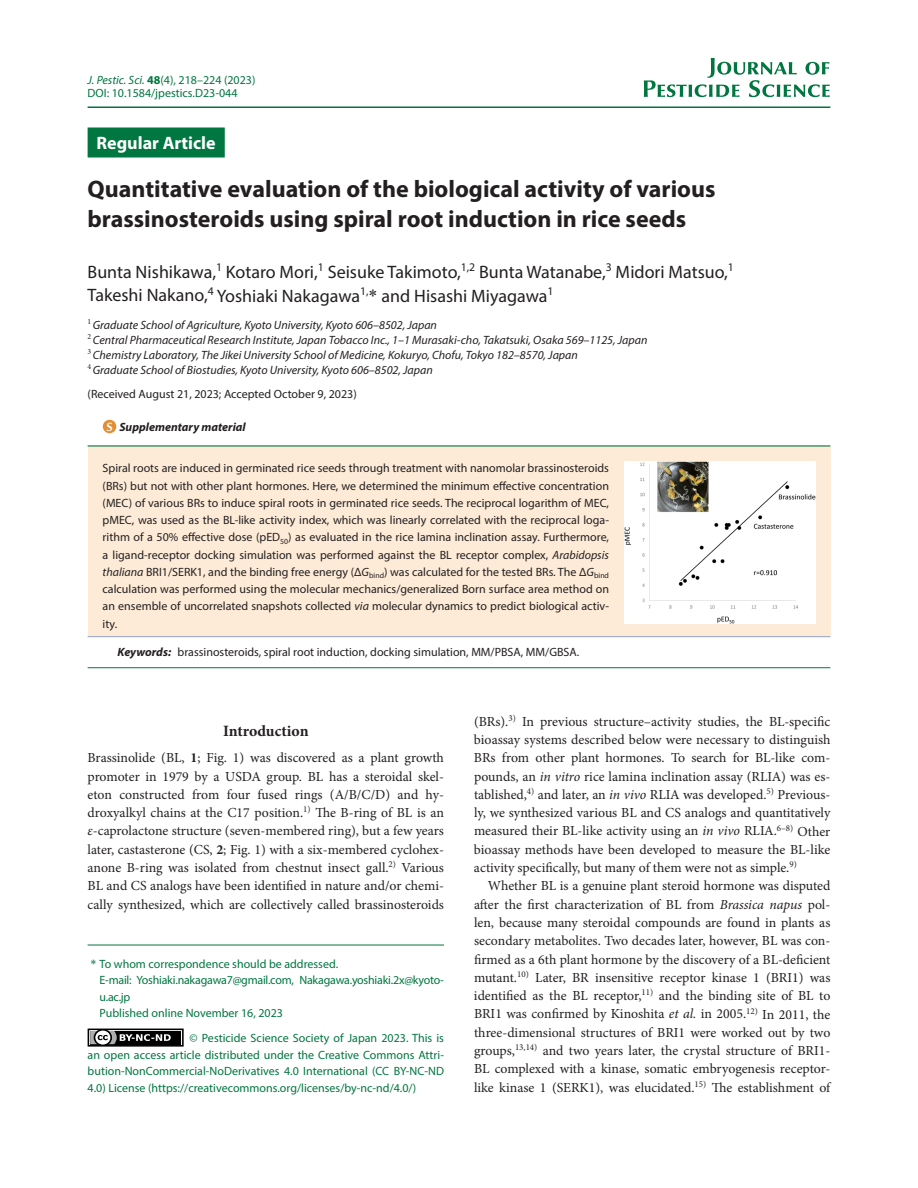
<style>
.page{position:relative;width:918px;height:1188px;background:#fff}
.page>*{position:absolute;margin:0;border:0;box-sizing:border-box;transform-origin:0 0}
.t1{font:700 24px/30px "Myriad Pro";color:#231f20}
.t2{font:18px/24px "Myriad Pro";color:#231f20}
.t3{font:700 18px "Myriad Pro";color:#fff}
.t4{font:700 15.75px "Minion Pro";letter-spacing:-.005em;color:#231f20}
.t5{font:13.8px/18.3px "Minion Pro";color:#231f20;text-align:justify}
.t6{font:12px/17.2px "Myriad Pro";color:#231f20;text-align:justify}
.t7{font:12px/16.5px "Myriad Pro";color:#007640}
.t8{font:italic 12px/15px "Myriad Pro";color:#231f20}
.t9{font:italic 700 12px "Myriad Pro";color:#231f20}
.s1{font-style:italic}
.s2{font-weight:700}
.s3{font-family:"Times New Roman"}
.s4{font-family:"Optima Nova LT Pro";font-style:normal;color:#fff}
.s5{font-weight:700;font-style:italic}
</style>
<div class="page">
<div style="left:88px;top:1029px;width:96px;height:18px;border:2px solid #000"></div>
<div style="left:90px;top:1031px;width:91px;height:13px;background:#000"></div>
<svg style="left:90px;top:1031px;width:81px;height:13px"></svg>
<hr style="left:88px;top:106px;width:742px;height:2px;background:#007640">
<div style="left:88px;top:128px;width:137px;height:30px;background:#007640"></div>
<div style="left:103px;top:420px;width:13px;height:13px;background:#e38e36;border-radius:50%"></div>
<div style="left:88px;top:446px;width:742px;height:191px;background:#fdebd7"></div>
<hr style="left:88px;top:445px;width:742px;height:2px;background:#007640">
<hr style="left:88px;top:636px;width:742px;height:1px;background:#96a2c9">
<hr style="left:88px;top:667px;width:742px;height:1px;background:#007640">
<img style="left:624px;top:461px;width:191px;height:162px">
<hr style="left:88px;top:945px;width:356px;height:1px;background:#007640">
<svg style="left:644px;top:58px;width:186px;height:39px"></svg>
<p class="t7" style="left:88px;top:73px;width:169px;line-height:13.5px"><span class="s1">J. Pestic. Sci.</span> <span class="s2">48</span>(4), 218–224 (2023)<br>DOI: 10.1584/jpestics.D23-044</p>
<h2 class="t3" style="left:97px;top:131px;width:121px">Regular Article</h2>
<h1 class="t1" style="left:88px;top:173px;width:629px">Quantitative evaluation of the biological activity of various brassinosteroids using spiral root induction in rice seeds</h1>
<h2 class="t2" style="left:88px;top:259px;width:648px">Bunta Nishikawa,<sup>1</sup> Kotaro Mori,<sup>1</sup> Seisuke Takimoto,<sup>1,2</sup> Bunta Watanabe,<sup>3</sup> Midori Matsuo,<sup>1<br></sup>Takeshi Nakano,<sup>4</sup> Yoshiaki Nakagawa<sup>1,</sup><span class="s3">*</span> and Hisashi Miyagawa<sup>1</sup></h2>
<p class="t8" style="left:88px;top:317px;width:561px"><sup>1</sup> Graduate School of Agriculture, Kyoto University, Kyoto 606–8502, Japan<br><sup>2</sup> Central Pharmaceutical Research Institute, Japan Tobacco Inc., 1–1 Murasaki-cho, Takatsuki, Osaka 569–1125, Japan <sup>3</sup> Chemistry Laboratory, The Jikei University School of Medicine, Kokuryo, Chofu, Tokyo 182–8570, Japan<br><sup>4</sup> Graduate School of Biostudies, Kyoto University, Kyoto 606–8502, Japan</p>
<p class="t6" style="left:88px;top:385px;width:271px">(Received August 21, 2023; Accepted October 9, 2023)</p>
<p class="t9" style="left:106px;top:419px;width:141px"><span class="s4">S</span> Supplementary material</p>
<p class="t6" style="left:103px;top:460px;width:508px">Spiral roots are induced in germinated rice seeds through treatment with nanomolar brassinosteroids (BRs) but not with other plant hormones. Here, we determined the minimum effective concentration (MEC) of various BRs to induce spiral roots in germinated rice seeds. The reciprocal logarithm of MEC, pMEC, was used as the BL-like activity index, which was linearly correlated with the reciprocal loga&shy;rithm of a 50% effective dose (pED<sub>50</sub>) as evaluated in the rice lamina inclination assay. Furthermore, a ligand-receptor docking simulation was performed against the BL receptor complex, <span class="s1">Arabidopsis thaliana</span> BRI1/SERK1, and the binding free energy (Δ<span class="s1">G</span><sub>bind</sub>) was calculated for the tested BRs. The Δ<span class="s1">G</span><sub>bind </sub>calculation was performed using the molecular mechanics/generalized Born surface area method on an ensemble of uncorrelated snapshots collected <span class="s1">via</span> molecular dynamics to predict biological activ&shy;ity.</p>
<p class="t6" style="left:118px;top:643px;width:463px"><span class="s5">Keywords:</span> brassinosteroids, spiral root induction, docking simulation, MM/PBSA, MM/GBSA.</p>
<p class="t4" style="left:223px;top:720px;width:87px">Introduction</p>
<p class="t5" style="left:88px;top:749px;width:358px">Brassinolide (BL, <span class="s2">1</span>; Fig. 1) was discovered as a plant growth promoter in 1979 by a USDA group. BL has a steroidal skel&shy;eton constructed from four fused rings (A/B/C/D) and hy&shy;droxyalkyl chains at the C17 position.<sup>1)</sup> The B-ring of BL is an <span class="s1">ε</span>-caprolactone structure (seven-membered ring), but a few years later, castasterone (CS, <span class="s2">2</span>; Fig. 1) with a six-membered cyclohex&shy;anone B-ring was isolated from chestnut insect gall.<sup>2)</sup> Various BL and CS analogs have been identified in nature and/or chemi&shy;cally synthesized, which are collectively called brassinosteroids</p>
<p class="t7" style="left:100px;top:955px;width:346px;text-indent:-9px"><span class="s3">*</span> To whom correspondence should be addressed.<br>E-mail: Yoshiaki.nakagawa7@gmail.com, Nakagawa.yoshiaki.2x@kyoto&shy;u.ac.jp<br>Published online November 16, 2023</p>
<p class="t7" style="left:88px;top:1030px;width:358px;text-align:justify;text-indent:102px">© Pesticide Science Society of Japan 2023. This is an open access article distributed under the Creative Commons Attri&shy;bution-NonCommercial-NoDerivatives 4.0 International (CC BY-NC-ND 4.0) License (https://creativecommons.org/licenses/by-nc-nd/4.0/)</p>
<p class="t5" style="left:474px;top:712px;width:358px">(BRs).<sup>3)</sup> In previous structure–activity studies, the BL-specific bioassay systems described below were necessary to distinguish BRs from other plant hormones. To search for BL-like com&shy;pounds, an <span class="s1">in vitro</span> rice lamina inclination assay (RLIA) was es&shy;tablished,<sup>4)</sup> and later, an <span class="s1">in vivo</span> RLIA was developed.<sup>5)</sup> Previous&shy;ly, we synthesized various BL and CS analogs and quantitatively measured their BL-like activity using an <span class="s1">in vivo</span> RLIA.<sup>6–8)</sup> Other bioassay methods have been developed to measure the BL-like activity specifically, but many of them were not as simple.<sup>9)</sup></p>
<p class="t5" style="left:474px;top:877px;width:358px;text-indent:14px">Whether BL is a genuine plant steroid hormone was disputed after the first characterization of BL from <span class="s1">Brassica napus</span> pol&shy;len, because many steroidal compounds are found in plants as secondary metabolites. Two decades later, however, BL was con&shy;firmed as a 6th plant hormone by the discovery of a BL-deficient mutant.<sup>10)</sup> Later, BR insensitive receptor kinase 1 (BRI1) was identified as the BL receptor,<sup>11)</sup> and the binding site of BL to BRI1 was confirmed by Kinoshita <span class="s1">et al.</span> in 2005.<sup>12)</sup> In 2011, the three-dimensional structures of BRI1 were worked out by two groups,<sup>13,14)</sup> and two years later, the crystal structure of BRI1- BL complexed with a kinase, somatic embryogenesis receptor&shy;like kinase 1 (SERK1), was elucidated.<sup>15)</sup> The establishment of</p>
</div>
